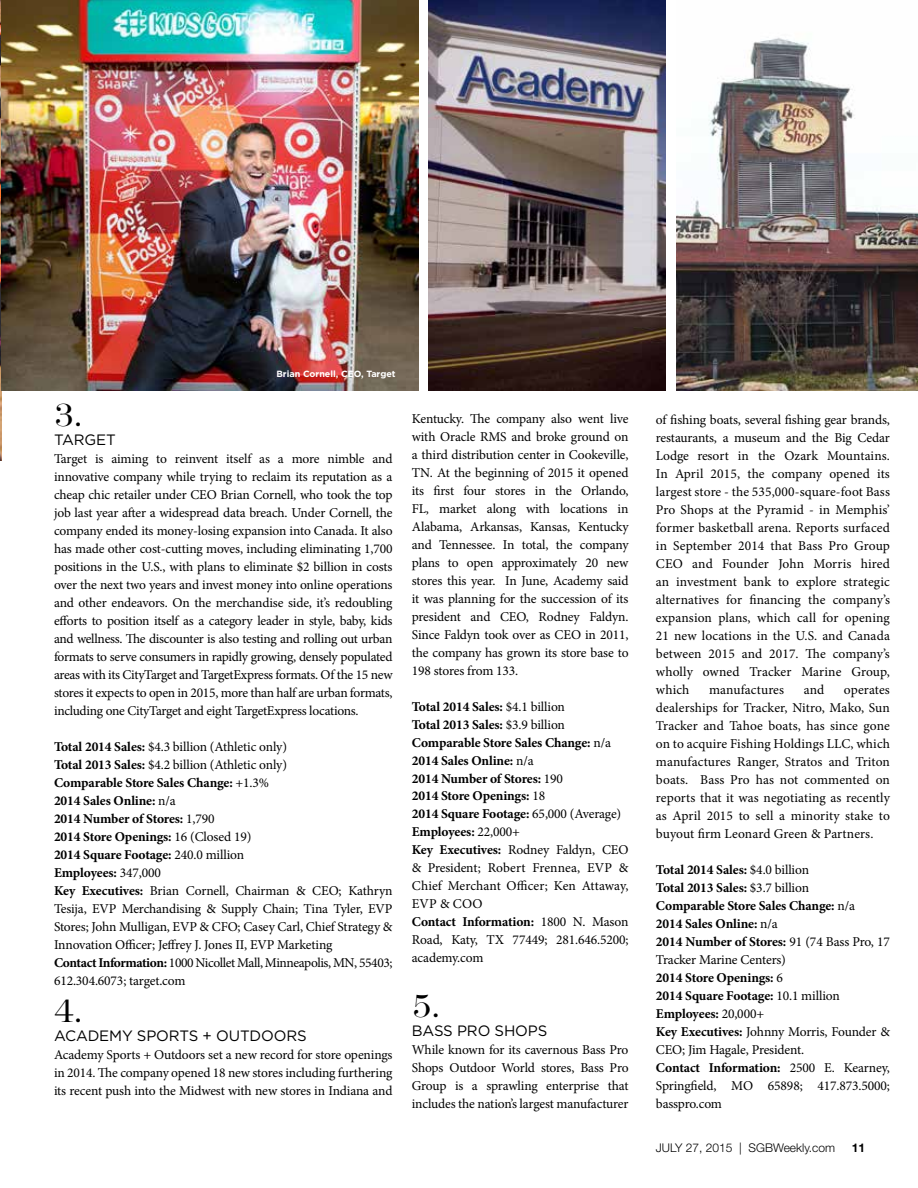
<style>
.page{position:relative;width:918px;height:1188px;background:#fff}
.page>*{position:absolute;margin:0;border:0;box-sizing:border-box;transform-origin:0 0}
.t1{font:300 33px "Modern No 216";color:#000}
.t2{font:15px "Gotham";letter-spacing:-.01em;color:#000}
.t3{font:13.5px/18px "Minion Pro";letter-spacing:-.01em;color:#000;text-align:justify}
.t4{font:13.5px "Minion Pro";letter-spacing:.01em;color:#000}
.t5{font:300 12px "Helvetica Neue";color:#000}
.t6{font:700 12px "Helvetica Neue";color:#000}
.t7{font:700 9px "Gotham";color:#fff}
.s1{font-weight:700}
</style>
<div class="page">
<img style="left:0;top:0;width:1px;height:460px">
<img style="left:1px;top:0;width:417px;height:391px">
<img style="left:429px;top:0;width:236px;height:391px">
<img style="left:676px;top:37px;width:242px;height:354px">
<p class="t7" style="left:276px;top:367px;width:121px">Brian Cornell, CEO, Target</p>
<h1 class="t1" style="left:54px;top:397px;width:30px">3.</h1>
<p class="t2" style="left:54px;top:430px;width:63px">TARGET</p>
<p class="t3" style="left:54px;top:450px;width:340px">Target is aiming to reinvent itself as a more nimble and innovative company while trying to reclaim its reputation as a cheap chic retailer under CEO Brian Cornell, who took the top job last year after a widespread data breach. Under Cornell, the company ended its money-losing expansion into Canada. It also has made other cost-cutting moves, including eliminating 1,700 positions in the U.S., with plans to eliminate $2 billion in costs over the next two years and invest money into online operations and other endeavors. On the merchandise side, it’s redoubling efforts to position itself as a category leader in style, baby, kids and wellness. The discounter is also testing and rolling out urban formats to serve consumers in rapidly growing, densely populated areas with its CityTarget and TargetExpress formats. Of the 15 new stores it expects to open in 2015, more than half are urban formats, including one CityTarget and eight TargetExpress locations.</p>
<p class="t3" style="left:54px;top:738px;width:340px;text-align:left"><span class="s1">Total 2014 Sales:</span> $4.3 billion (Athletic only)<br><span class="s1">Total 2013 Sales:</span> $4.2 billion (Athletic only)<br><span class="s1">Comparable Store Sales Change:</span> +1.3%<br><span class="s1">2014 Sales Online:</span> n/a<br><span class="s1">2014 Number of Stores:</span> 1,790<br><span class="s1">2014 Store Openings:</span> 16 (Closed 19)<br><span class="s1">2014 Square Footage:</span> 240.0 million<br><span class="s1">Employees:</span> 347,000<br><span class="s1">Key Executives:</span> Brian Cornell, Chairman &amp; CEO; Kathryn Tesija, EVP Merchandising &amp; Supply Chain; Tina Tyler, EVP Stores; John Mulligan, EVP &amp; CFO; Casey Carl, Chief Strategy &amp; Innovation Officer; Jeffrey J. Jones II, EVP Marketing<br><span class="s1">Contact Information:</span> 1000 Nicollet Mall, Minneapolis, MN, 55403; 612.304.6073; target.com</p>
<h1 class="t1" style="left:54px;top:992px;width:30px">4.</h1>
<p class="t2" style="left:54px;top:1026px;width:254px">ACADEMY SPORTS + OUTDOORS</p>
<p class="t3" style="left:54px;top:1045px;width:340px">Academy Sports + Outdoors set a new record for store openings in 2014. The company opened 18 new stores including furthering its recent push into the Midwest with new stores in Indiana and</p>
<p class="t3" style="left:412px;top:409px;width:218px">Kentucky. The company also went live with Oracle RMS and broke ground on a third distribution center in Cookeville, TN. At the beginning of 2015 it opened its first four stores in the Orlando, FL, market along with locations in Alabama, Arkansas, Kansas, Kentucky and Tennessee. In total, the company plans to open approximately 20 new stores this year. In June, Academy said it was planning for the succession of its president and CEO, Rodney Faldyn.<br>Since Faldyn took over as CEO in 2011, the company has grown its store base to 198 stores from 133.</p>
<p class="t3" style="left:412px;top:697px;width:218px;text-align:left"><span class="s1">Total 2014 Sales:</span> $4.1 billion<br><span class="s1">Total 2013 Sales:</span> $3.9 billion<br><span class="s1">Comparable Store Sales Change:</span> n/a<br><span class="s1">2014 Sales Online:</span> n/a<br><span class="s1">2014 Number of Stores:</span> 190<br><span class="s1">2014 Store Openings:</span> 18<br><span class="s1">2014 Square Footage:</span> 65,000 (Average)<br><span class="s1">Employees:</span> 22,000+<br><span class="s1">Key Executives:</span> Rodney Faldyn, CEO &amp; President; Robert Frennea, EVP &amp;<br>Chief Merchant Officer; Ken Attaway,<br>EVP &amp; COO<br><span class="s1">Contact Information:</span> 1800 N. Mason<br>Road, Katy, TX 77449; 281.646.5200; academy.com</p>
<h1 class="t1" style="left:412px;top:988px;width:30px">5.</h1>
<p class="t2" style="left:412px;top:1021px;width:137px">BASS PRO SHOPS</p>
<p class="t3" style="left:412px;top:1041px;width:218px">While known for its cavernous Bass Pro Shops Outdoor World stores, Bass Pro Group is a sprawling enterprise that includes the nation’s largest manufacturer</p>
<p class="t3" style="left:656px;top:411px;width:236px">of fishing boats, several fishing gear brands, restaurants, a museum and the Big Cedar Lodge resort in the Ozark Mountains.<br>In April 2015, the company opened its largest store - the 535,000-square-foot Bass Pro Shops at the Pyramid - in Memphis’ former basketball arena. Reports surfaced in September 2014 that Bass Pro Group CEO and Founder John Morris hired an investment bank to explore strategic alternatives for financing the company’s expansion plans, which call for opening 21 new locations in the U.S. and Canada between 2015 and 2017. The company’s wholly owned Tracker Marine Group, which</p>
<p class="t4" style="left:709px;top:681px;width:77px">manufactures</p>
<p class="t3" style="left:804px;top:681px;width:22px">and</p>
<p class="t3" style="left:656px;top:681px;width:236px;text-indent:188px">operates dealerships for Tracker, Nitro, Mako, Sun Tracker and Tahoe boats, has since gone on to acquire Fishing Holdings LLC, which manufactures Ranger, Stratos and Triton boats. Bass Pro has not commented on reports that it was negotiating as recently as April 2015 to sell a minority stake to buyout firm Leonard Green &amp; Partners.</p>
<p class="t3" style="left:656px;top:861px;width:236px;text-align:left"><span class="s1">Total 2014 Sales:</span> $4.0 billion<br><span class="s1">Total 2013 Sales:</span> $3.7 billion<br><span class="s1">Comparable Store Sales Change:</span> n/a<br><span class="s1">2014 Sales Online:</span> n/a<br><span class="s1">2014 Number of Stores:</span> 91 (74 Bass Pro, 17<br>Tracker Marine Centers)<br><span class="s1">2014 Store Openings:</span> 6<br><span class="s1">2014 Square Footage:</span> 10.1 million<br><span class="s1">Employees:</span> 20,000+<br><span class="s1">Key Executives:</span> Johnny Morris, Founder &amp;<br>CEO; Jim Hagale, President.<br><span class="s1">Contact Information:</span> 2500 E. Kearney,<br>Springfield, MO 65898; 417.873.5000; basspro.com</p>
<p class="t5" style="left:656px;top:1140px;width:181px">JULY 27, 2015 | SGBWeekly.com</p>
<p class="t6" style="left:852px;top:1140px;width:15px">11</p>
</div>
